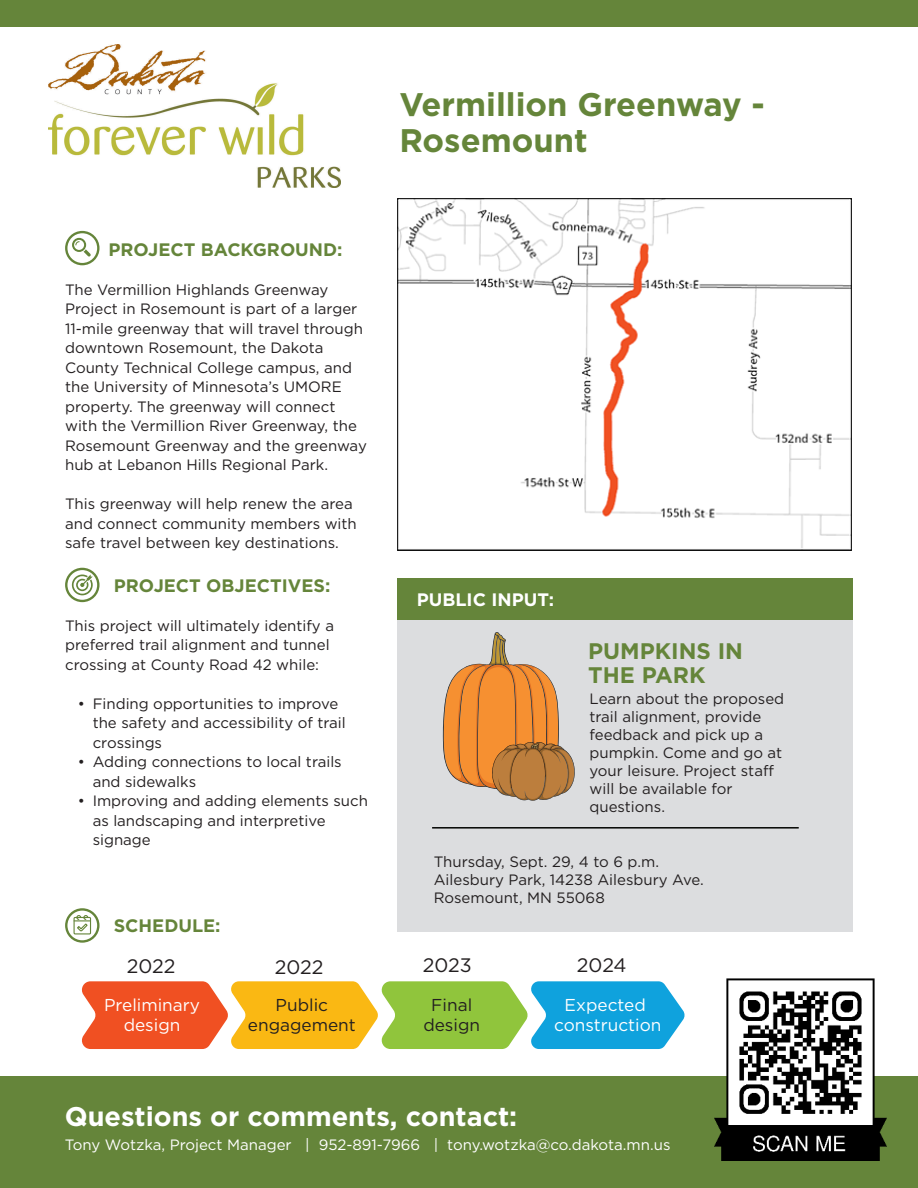
<style>
.page{position:relative;width:918px;height:1188px;background:#fff}
.page>*{position:absolute;margin:0;border:0;box-sizing:border-box;transform-origin:0 0}
.t1{font:700 32.7px/36.2px "Gotham";color:#65853a}
.t2{font:700 27px "Gotham";color:#fff}
.t3{font:700 22.5px/24px "Gotham";color:#65853a}
.t4{font:19.5px "Gotham";color:#231f20}
.t5{font:700 18px "Gotham";color:#65853a}
.t6{font:700 18px "Gotham";color:#fff}
.t7{font:17.25px/20.7px "Gotham";color:#fff;text-align:center}
.t8{font:17.25px/20.7px "Gotham";color:#231f20;text-align:center}
.t9{font:15px/19.5px "Gotham";color:#231f20}
.t10{font:15px "Gotham";color:#fff}
</style>
<div class="page">
<div style="left:397px;top:578px;width:455px;height:353px;background:#dcdddf"></div>
<hr style="left:432px;top:827px;width:367px;height:2px;background:#040503">
<div style="left:0;top:0;width:918px;height:27px;background:#65853a"></div>
<img style="left:49px;top:45px;width:291px;height:142px">
<div style="left:0;top:1076px;width:918px;height:112px;background:#65853a"></div>
<img style="left:715px;top:978px;width:172px;height:182px">
<svg style="left:72px;top:238px;width:19px;height:19px"></svg>
<div style="left:65px;top:231px;width:35px;height:34px;border:2px solid #65853a;border-radius:50%"></div>
<div style="left:65px;top:568px;width:35px;height:34px;border:2px solid #65853a;border-radius:50%"></div>
<svg style="left:72px;top:575px;width:21px;height:20px"></svg>
<div style="left:65px;top:908px;width:35px;height:35px;border:2px solid #65853a;border-radius:50%"></div>
<div style="left:74px;top:917px;width:17px;height:17px;border:1px solid #65853a"></div>
<svg style="left:74px;top:915px;width:17px;height:17px"></svg>
<svg style="left:81px;top:981px;width:604px;height:68px;background:#aca86a"></svg>
<img style="left:397px;top:198px;width:455px;height:353px">
<div style="left:397px;top:578px;width:455px;height:42px;background:#65853a"></div>
<svg style="left:443px;top:632px;width:132px;height:169px"></svg>
<h1 class="t1" style="left:399px;top:86px;width:367px">Vermillion Greenway -<br>Rosemount</h1>
<h4 class="t5" style="left:108px;top:238px;width:236px">PROJECT BACKGROUND:</h4>
<p class="t9" style="left:65px;top:279px;width:303px">The Vermillion Highlands Greenway Project in Rosemount is part of a larger 11-mile greenway that will travel through downtown Rosemount, the Dakota County Technical College campus, and the University of Minnesota’s UMORE property. The greenway will connect with the Vermillion River Greenway, the Rosemount Greenway and the greenway hub at Lebanon Hills Regional Park.</p>
<p class="t9" style="left:65px;top:494px;width:293px">This greenway will help renew the area and connect community members with safe travel between key destinations.</p>
<h4 class="t5" style="left:114px;top:573px;width:218px">PROJECT OBJECTIVES:</h4>
<p class="t9" style="left:65px;top:615px;width:270px">This project will ultimately identify a preferred trail alignment and tunnel crossing at County Road 42 while:</p>
<p class="t9" style="left:93px;top:693px;width:255px;text-indent:-15px">• Finding opportunities to improve the safety and accessibility of trail crossings</p>
<p class="t9" style="left:93px;top:752px;width:251px;text-indent:-15px">• Adding connections to local trails and sidewalks</p>
<p class="t9" style="left:93px;top:791px;width:277px;text-indent:-15px">• Improving and adding elements such as landscaping and interpretive signage</p>
<h4 class="t5" style="left:114px;top:914px;width:108px">SCHEDULE:</h4>
<p class="t4" style="left:127px;top:955px;width:50px">2022</p>
<p class="t4" style="left:275px;top:956px;width:50px">2022</p>
<p class="t7" style="left:104px;top:994px;width:97px">Preliminary design</p>
<p class="t8" style="left:248px;top:994px;width:109px">Public engagement</p>
<p class="t6" style="left:417px;top:588px;width:139px">PUBLIC INPUT:</p>
<h3 class="t3" style="left:588px;top:639px;width:156px">PUMPKINS IN<br>THE PARK</h3>
<p class="t9" style="left:590px;top:690px;width:196px;line-height:18px">Learn about the proposed trail alignment, provide feedback and pick up a pumpkin. Come and go at your leisure. Project staff will be available for questions.</p>
<p class="t9" style="left:434px;top:853px;width:272px;line-height:18px">Thursday, Sept. 29, 4 to 6 p.m.<br>Ailesbury Park, 14238 Ailesbury Ave.<br>Rosemount, MN 55068</p>
<p class="t4" style="left:423px;top:955px;width:51px">2023</p>
<p class="t4" style="left:577px;top:955px;width:51px">2024</p>
<p class="t8" style="left:423px;top:994px;width:58px">Final design</p>
<p class="t7" style="left:554px;top:994px;width:109px">Expected construction</p>
<p class="t2" style="left:65px;top:1098px;width:454px">Questions or comments, contact:</p>
<p class="t10" style="left:65px;top:1136px;width:607px">Tony Wotzka, Project Manager | 952-891-7966 | tony.wotzka@co.dakot a.mn.us</p>
</div>
